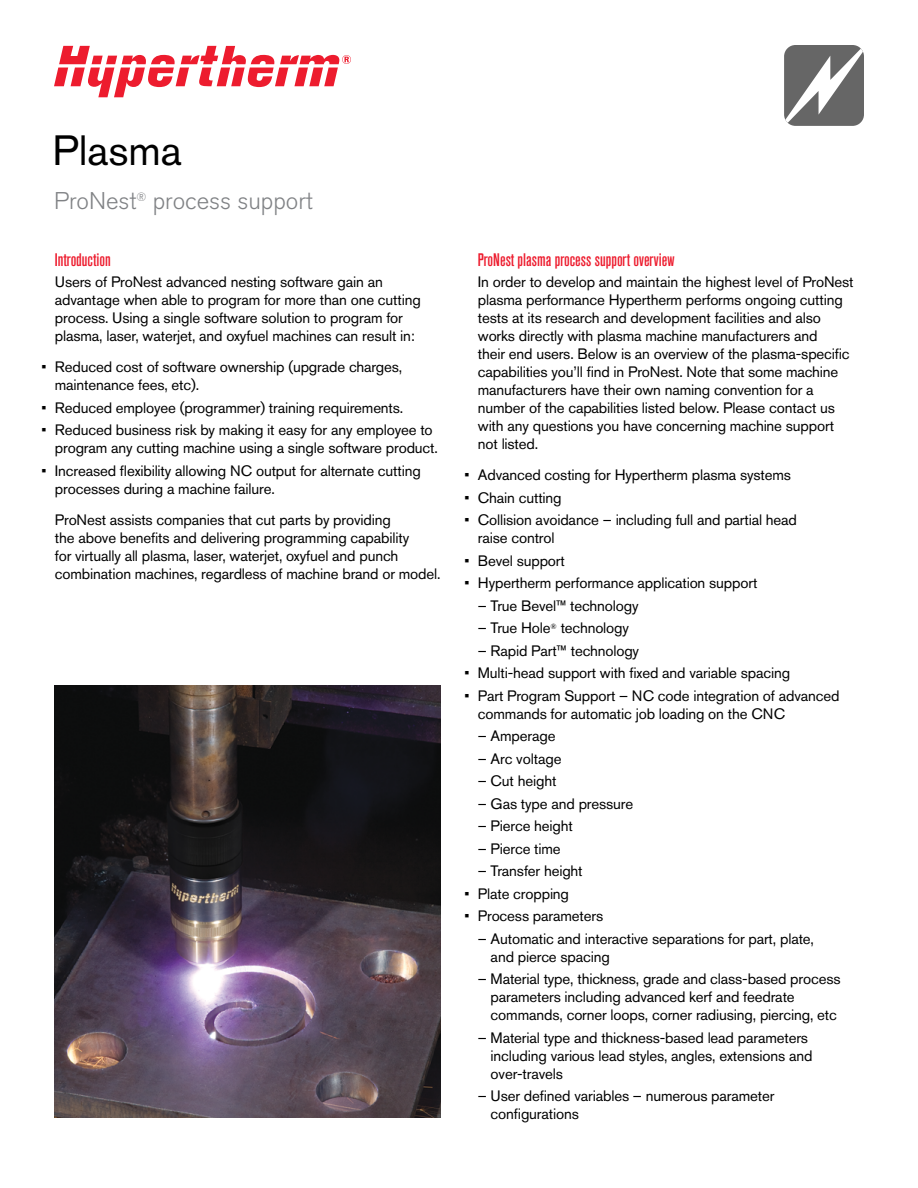
<style>
.page{position:relative;width:918px;height:1188px;background:#fff}
.page>*{position:absolute;margin:0;border:0;box-sizing:border-box;transform-origin:0 0}
.Title_Head{font:42px "Akzidenz Grotesk Pro";color:#000}
.Subtitle_Head{font:300 24px "Akzidenz Grotesk Pro";color:#808285}
.B_Head_indent_-_12_1{font:500 condensed 18px "Akzidenz Grotesk Pro";color:#ed1c2e}
.Bullets_-_no_space_a{font:15px/18px "Akzidenz Grotesk Pro";letter-spacing:-.01em;color:#000}
.Text{font:15px/18px "Akzidenz Grotesk Pro";letter-spacing:-.01em;color:#000}
.Bullets_-_space_afte{font:15px/18px "Akzidenz Grotesk Pro";letter-spacing:-.01em;color:#000}
</style>
<div class="page">
<svg style="left:54px;top:46px;width:297px;height:51px"></svg>
<div style="left:784px;top:45px;width:80px;height:80px;background:#666;border-radius:11px"></div>
<svg style="left:785px;top:49px;width:78px;height:74px"></svg>
<img style="left:54px;top:686px;width:387px;height:432px">
<p class="Title_Head" style="left:52px;top:123px;width:131px">Plasma</p>
<p class="Subtitle_Head" style="left:54px;top:185px;width:260px">ProNest<sup>®</sup> process support</p>
<p class="B_Head_indent_-_12_1" style="left:55px;top:248px;width:57px">Introduction</p>
<p class="Text" style="left:55px;top:272px;width:367px">Users of ProNest advanced nesting software gain an advantage when able to program for more than one cutting process. Using a single software solution to program for plasma, laser, waterjet, and oxyfuel machines can result in:</p>
<p class="Bullets_-_no_space_a" style="left:55px;top:358px;width:349px;text-indent:-13px">• Reduced cost of software ownership (upgrade charges, maintenance fees, etc).</p>
<p class="Bullets_-_no_space_a" style="left:41px;top:398px;width:363px">• Reduced employee (programmer) training requirements.</p>
<p class="Bullets_-_no_space_a" style="left:55px;top:421px;width:385px;text-indent:-13px">• Reduced business risk by making it easy for any employee to program any cutting machine using a single software product.</p>
<p class="Bullets_-_space_afte" style="left:55px;top:461px;width:367px;text-indent:-13px">• Increased flexibility allowing NC output for alternate cutting processes during a machine failure.</p>
<p class="Text" style="left:55px;top:511px;width:387px">ProNest assists companies that cut parts by providing<br>the above benefits and delivering programming capability<br>for virtually all plasma, laser, waterjet, oxyfuel and punch combination machines, regardless of machine brand or model.</p>
<p class="B_Head_indent_-_12_1" style="left:478px;top:248px;width:198px">ProNest plasma process support overview</p>
<p class="Text" style="left:478px;top:272px;width:377px">In order to develop and maintain the highest level of ProNest plasma performance Hypertherm performs ongoing cutting tests at its research and development facilities and also works directly with plasma machine manufacturers and<br>their end users. Below is an overview of the plasma-specific capabilities you’ll find in ProNest. Note that some machine manufacturers have their own naming convention for a number of the capabilities listed below. Please contact us with any questions you have concerning machine support not listed.</p>
<p class="Bullets_-_no_space_a" style="left:464px;top:466px;width:328px">• Advanced costing for Hypertherm plasma systems</p>
<p class="Bullets_-_no_space_a" style="left:464px;top:488px;width:99px">• Chain cutting</p>
<p class="Bullets_-_no_space_a" style="left:478px;top:511px;width:321px;text-indent:-14px">• Collision avoidance – including full and partial head raise control</p>
<p class="Bullets_-_no_space_a" style="left:464px;top:551px;width:102px">• Bevel support</p>
<p class="Bullets_-_no_space_a" style="left:464px;top:574px;width:295px">• Hypertherm performance application support</p>
<p class="Bullets_-_no_space_a" style="left:478px;top:596px;width:162px">– True Bevel™ technology</p>
<p class="Bullets_-_no_space_a" style="left:478px;top:619px;width:153px">– True Hole<sup>®</sup> technology</p>
<p class="Bullets_-_no_space_a" style="left:478px;top:641px;width:163px">– Rapid Part™ technology</p>
<p class="Bullets_-_no_space_a" style="left:464px;top:664px;width:327px">• Multi-head support with fixed and variable spacing</p>
<p class="Bullets_-_no_space_a" style="left:478px;top:686px;width:363px;text-indent:-14px">• Part Program Support – NC code integration of advanced commands for automatic job loading on the CNC</p>
<p class="Bullets_-_no_space_a" style="left:478px;top:727px;width:79px">– Amperage</p>
<p class="Bullets_-_no_space_a" style="left:478px;top:749px;width:85px">– Arc voltage</p>
<p class="Bullets_-_no_space_a" style="left:478px;top:772px;width:80px">– Cut height</p>
<p class="Bullets_-_no_space_a" style="left:478px;top:794px;width:157px">– Gas type and pressure</p>
<p class="Bullets_-_no_space_a" style="left:478px;top:817px;width:97px">– Pierce height</p>
<p class="Bullets_-_no_space_a" style="left:478px;top:839px;width:84px">– Pierce time</p>
<p class="Bullets_-_no_space_a" style="left:478px;top:862px;width:106px">– Transfer height</p>
<p class="Bullets_-_no_space_a" style="left:464px;top:884px;width:106px">• Plate cropping</p>
<p class="Bullets_-_no_space_a" style="left:464px;top:907px;width:140px">• Process parameters</p>
<p class="Bullets_-_no_space_a" style="left:491px;top:929px;width:325px;text-indent:-13px">– Automatic and interactive separations for part, plate, and pierce spacing</p>
<p class="Bullets_-_no_space_a" style="left:491px;top:970px;width:351px;text-indent:-13px">– Material type, thickness, grade and class-based process parameters including advanced kerf and feedrate commands, corner loops, corner radiusing, piercing, etc</p>
<p class="Bullets_-_no_space_a" style="left:491px;top:1028px;width:323px;text-indent:-13px">– Material type and thickness-based lead parameters including various lead styles, angles, extensions and over‑travels</p>
<p class="Bullets_-_no_space_a" style="left:491px;top:1087px;width:285px;text-indent:-13px">– User defined variables – numerous parameter configurations</p>
</div>
